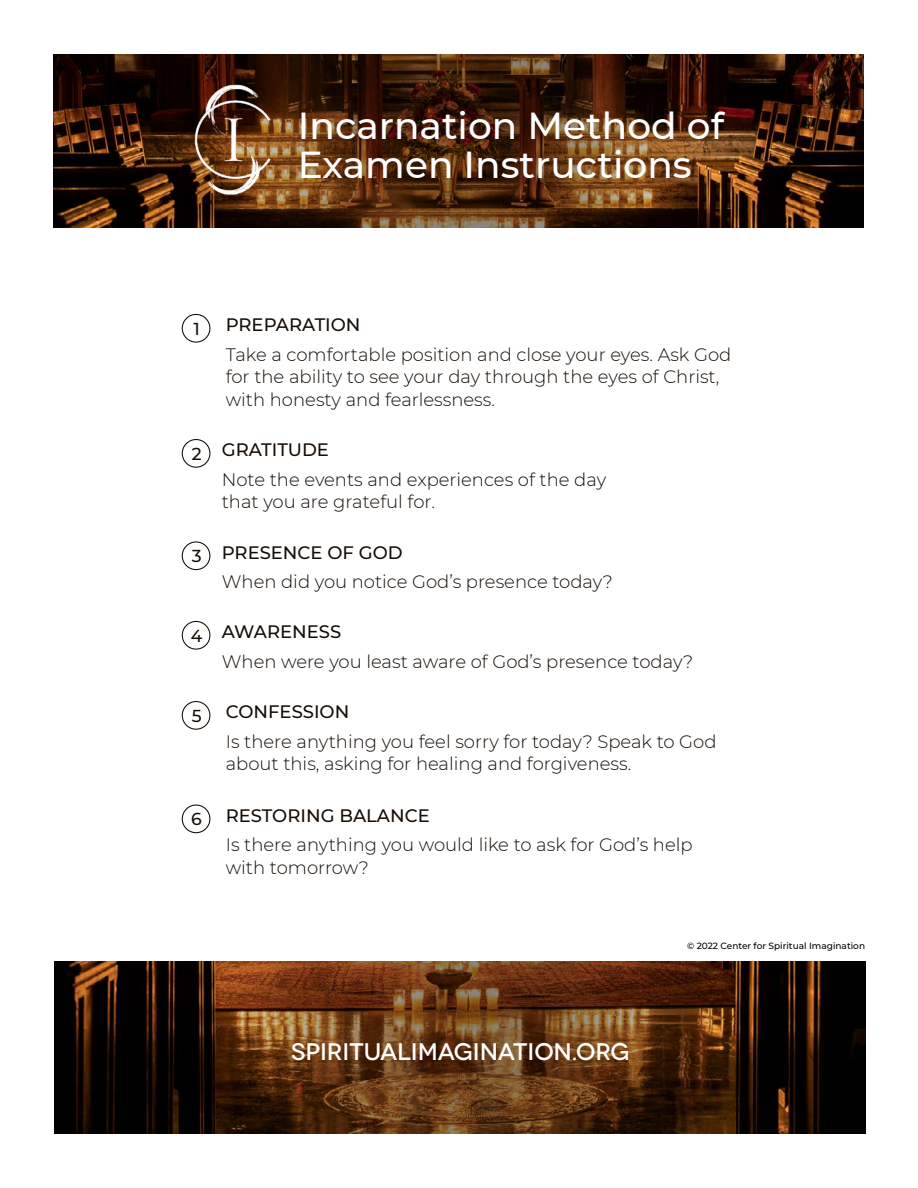
<style>
.page{position:relative;width:918px;height:1188px;background:#fff}
.page>*{position:absolute;margin:0;border:0;box-sizing:border-box;transform-origin:0 0}
.t1{font:500 37.5px/39px "Montserrat";color:#fff}
.t2{font:500 24px "Novecentowide";letter-spacing:-.005em;color:#fff}
.t3{font:300 18px/22.5px "Montserrat";color:#170d05}
.t4{font:500 18px "Montserrat";color:#170d05}
.t5{font:500 17.25px "Montserrat";color:#170d05}
.t6{font:500 9px "Montserrat";color:#000}
</style>
<div class="page">
<img style="left:53px;top:55px;width:810px;height:173px">
<svg style="left:54px;top:961px;width:810px;height:173px;background:#46260e"></svg>
<div style="left:182px;top:314px;width:28px;height:29px;border:1px solid #170d05;border-radius:50%"></div>
<div style="left:182px;top:439px;width:28px;height:29px;border:1px solid #170d05;border-radius:50%"></div>
<div style="left:182px;top:541px;width:28px;height:29px;border:1px solid #170d05;border-radius:50%"></div>
<div style="left:182px;top:701px;width:28px;height:29px;border:1px solid #170d05;border-radius:50%"></div>
<img style="left:192px;top:71px;width:83px;height:128px">
<div style="left:182px;top:621px;width:28px;height:29px;border:1px solid #170d05;border-radius:50%"></div>
<div style="left:182px;top:805px;width:28px;height:28px;border:1px solid #170d05;border-radius:50%"></div>
<h1 class="t1" style="left:298px;top:105px;width:428px">Incarnation Method of<br>Examen Instructions</h1>
<p class="t5" style="left:193px;top:316px;width:8px">1</p>
<p class="t4" style="left:226px;top:312px;width:136px">PREPARATION</p>
<p class="t3" style="left:226px;top:342px;width:507px">Take a comfortable position and close your eyes. Ask God for the ability to see your day through the eyes of Christ, with honesty and fearlessness.</p>
<p class="t5" style="left:192px;top:441px;width:11px">2</p>
<p class="t4" style="left:222px;top:437px;width:109px">GRATITUDE</p>
<p class="t3" style="left:222px;top:467px;width:386px">Note the events and experiences of the day that you are grateful for.</p>
<p class="t5" style="left:192px;top:544px;width:11px">3</p>
<p class="t4" style="left:222px;top:540px;width:183px">PRESENCE OF GOD</p>
<p class="t3" style="left:222px;top:570px;width:393px">When did you notice God’s presence today?</p>
<p class="t5" style="left:191px;top:623px;width:13px">4</p>
<p class="t4" style="left:222px;top:619px;width:121px">AWARENESS</p>
<p class="t3" style="left:222px;top:649px;width:473px">When were you least aware of God’s presence today?</p>
<p class="t5" style="left:192px;top:703px;width:11px">5</p>
<p class="t4" style="left:226px;top:699px;width:125px">CONFESSION</p>
<p class="t3" style="left:226px;top:729px;width:492px">Is there anything you feel sorry for today? Speak to God about this, asking for healing and forgiveness.</p>
<p class="t5" style="left:191px;top:807px;width:12px">6</p>
<p class="t4" style="left:226px;top:803px;width:206px">RESTORING BALANCE</p>
<p class="t3" style="left:226px;top:833px;width:468px">Is there anything you would like to ask for God’s help with tomorrow?</p>
<p class="t6" style="left:687px;top:940px;width:180px">© 2022 Center for Spiritual Imagination</p>
<h2 class="t2" style="left:291px;top:1037px;width:340px">SPIRITUALIMAGINATION.ORG</h2>
</div>
